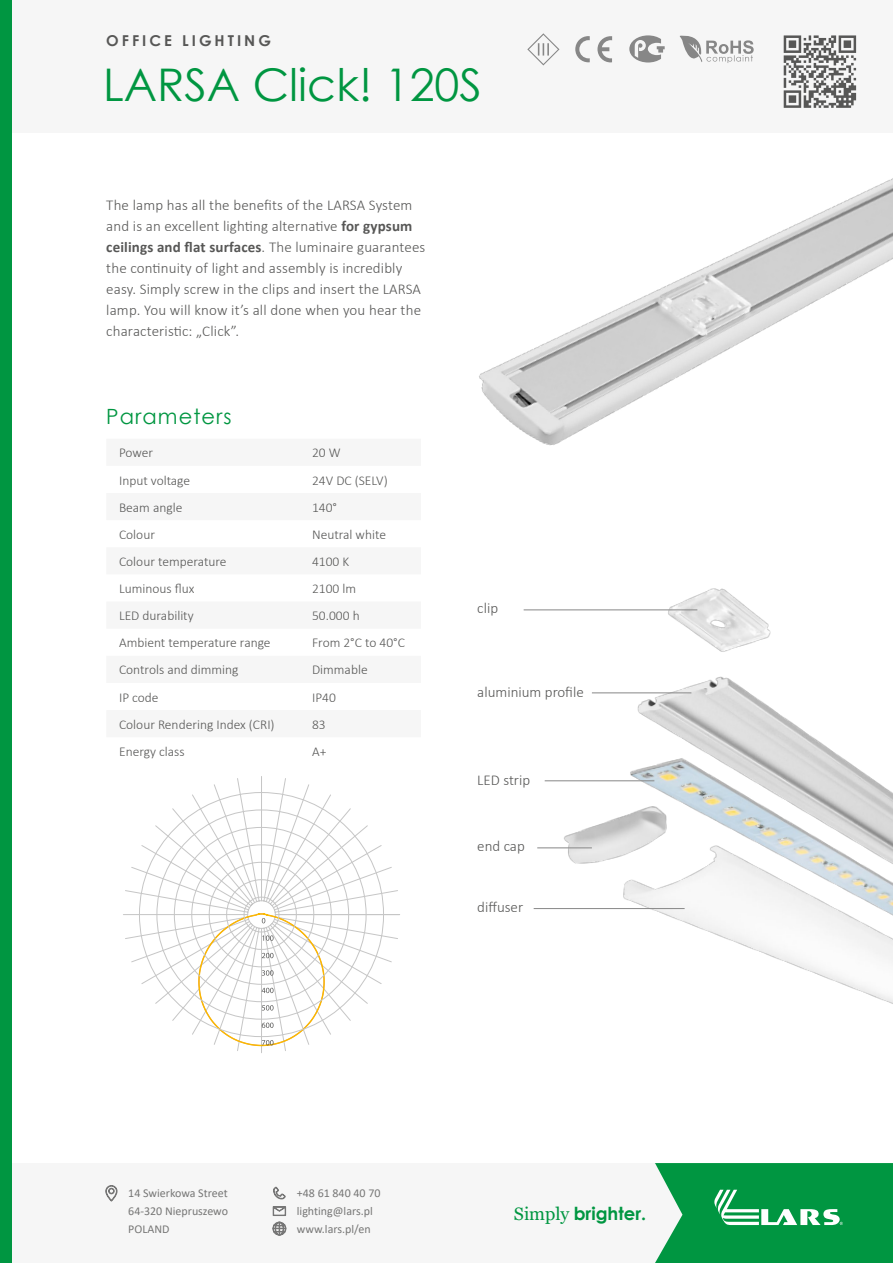
<style>
.page{position:relative;width:893px;height:1263px;background:#fff}
.page>*{position:absolute;margin:0;border:0;box-sizing:border-box;transform-origin:0 0}
.t1{font:45px "Century Gothic";color:#009641}
.t2{font:21px "Century Gothic";letter-spacing:.05em;color:#009641}
.t3{font:700 18px "Century Gothic";color:#009641}
.t4{font:300 15px/21px "Calibri";letter-spacing:.01em;color:#575756}
.t5{font:700 15px "Century Gothic";letter-spacing:.2em;color:#575756}
.t6{font:300 13.5px "Calibri";color:#575756}
.t7{font:12px/18px "Calibri";color:#575756;text-align:justify}
.s1{font-weight:700}
.s2{font-family:"Georgia";font-weight:400}
</style>
<div class="page">
<svg style="left:105px;top:1185px;width:13px;height:17px"></svg>
<svg style="left:273px;top:1206px;width:13px;height:10px"></svg>
<svg style="left:273px;top:1186px;width:13px;height:14px"></svg>
<svg style="left:273px;top:1222px;width:13px;height:13px"></svg>
<svg style="left:654px;top:1163px;width:239px;height:100px;background:#1ca156"></svg>
<img style="left:479px;top:178px;width:414px;height:267px">
<div style="left:0;top:0;width:893px;height:133px;background:#f6f6f6"></div>
<svg style="left:575px;top:36px;width:37px;height:26px"></svg>
<svg style="left:629px;top:35px;width:36px;height:28px"></svg>
<svg style="left:680px;top:35px;width:74px;height:28px"></svg>
<svg style="left:527px;top:33px;width:32px;height:32px"></svg>
<img style="left:523px;top:445px;width:370px;height:559px">
<hr style="left:524px;top:609px;width:173px;height:1px;background:#878787">
<hr style="left:592px;top:692px;width:99px;height:1px;background:#878787">
<hr style="left:545px;top:780px;width:109px;height:1px;background:#878787">
<hr style="left:537px;top:847px;width:55px;height:1px;background:#878787">
<hr style="left:534px;top:908px;width:151px;height:1px;background:#878787">
<div style="left:0;top:0;width:12px;height:1263px;background:#009641"></div>
<svg style="left:784px;top:35px;width:72px;height:73px"></svg>
<svg style="left:123px;top:776px;width:277px;height:277px"></svg>
<div style="left:244px;top:897px;width:35px;height:35px;border:1px solid #c6c6c6;border-radius:50%"></div>
<svg style="left:197px;top:912px;width:128px;height:135px"></svg>
<p class="t5" style="left:106px;top:30px;width:166px">OFFICE LIGHTING</p>
<h1 class="t1" style="left:103px;top:53px;width:380px">LARSA Click! 120S</h1>
<p class="t4" style="left:106px;top:195px;width:321px">The lamp has all the benefits of the LARSA System and is an excellent lighting alternative <span class="s1">for gypsum ceilings and flat surfaces</span>. The luminaire guarantees the continuity of light and assembly is incredibly easy. Simply screw in the clips and insert the LARSA lamp. You will know it’s all done when you hear the characteristic: „Click”.</p>
<h2 class="t2" style="left:106px;top:402px;width:127px">Parameters</h2>
<p class="t6" style="left:119px;top:444px;width:36px">Power</p>
<p class="t6" style="left:312px;top:444px;width:30px">20 W</p>
<p class="t6" style="left:119px;top:472px;width:73px">Input voltage</p>
<p class="t6" style="left:312px;top:472px;width:77px">24V DC (SELV)</p>
<p class="t6" style="left:119px;top:499px;width:65px">Beam angle</p>
<p class="t6" style="left:312px;top:499px;width:27px">140°</p>
<p class="t6" style="left:119px;top:526px;width:37px">Colour</p>
<p class="t6" style="left:312px;top:526px;width:75px">Neutral white</p>
<p class="t6" style="left:119px;top:553px;width:109px">Colour temperature</p>
<p class="t6" style="left:312px;top:553px;width:39px">4100 K</p>
<p class="t6" style="left:119px;top:580px;width:77px">Luminous flux</p>
<p class="t6" style="left:312px;top:580px;width:46px">2100 lm</p>
<p class="t6" style="left:119px;top:607px;width:76px">LED durability</p>
<p class="t6" style="left:312px;top:607px;width:49px">50.000 h</p>
<p class="t6" style="left:119px;top:634px;width:153px">Ambient temperature range</p>
<p class="t6" style="left:312px;top:634px;width:94px">From 2°C to 40°C</p>
<p class="t6" style="left:119px;top:662px;width:121px">Controls and dimming</p>
<p class="t6" style="left:312px;top:662px;width:57px">Dimmable</p>
<p class="t6" style="left:119px;top:689px;width:41px">IP code</p>
<p class="t6" style="left:312px;top:689px;width:25px">IP40</p>
<p class="t6" style="left:119px;top:716px;width:157px">Colour Rendering Index (CRI)</p>
<p class="t6" style="left:312px;top:716px;width:15px">83</p>
<p class="t6" style="left:119px;top:743px;width:67px">Energy class</p>
<p class="t6" style="left:312px;top:743px;width:16px">A+</p>
<p class="t4" style="left:477px;top:598px;width:22px">clip</p>
<p class="t4" style="left:477px;top:681px;width:108px">aluminium profile</p>
<p class="t4" style="left:477px;top:769px;width:54px">LED strip</p>
<p class="t4" style="left:477px;top:835px;width:49px">end cap</p>
<p class="t4" style="left:477px;top:896px;width:47px">diffuser</p>
<p class="t7" style="left:128px;top:1184px;width:101px">14 Swierkowa Street 64-320 Niepruszewo POLAND</p>
<p class="t7" style="left:297px;top:1184px;width:85px;text-align:left">+48 61 840 40 70 lighting@lars.pl www.lars.pl/en</p>
<p class="t3" style="left:514px;top:1200px;width:134px"><span class="s2">Simply</span> brighter.</p>
</div>
